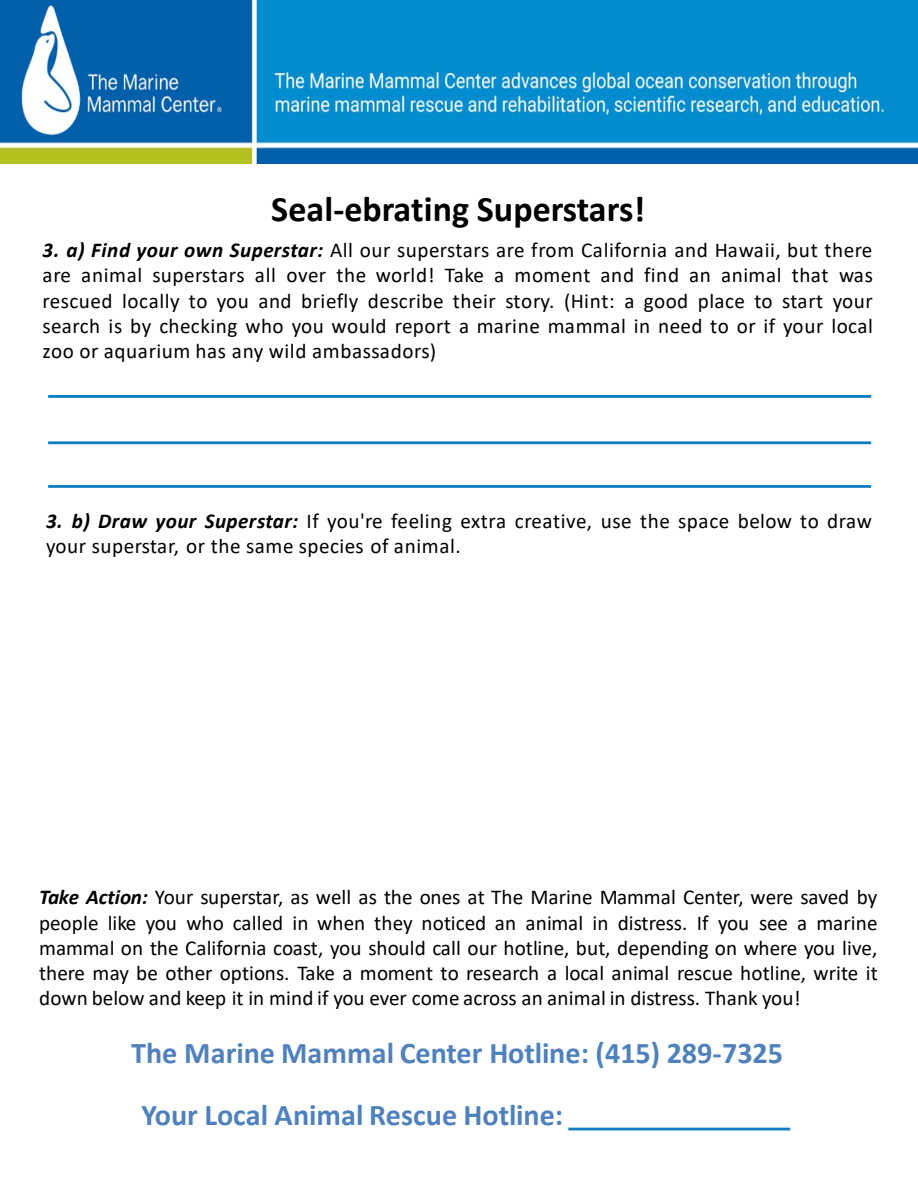
<style>
.page{position:relative;width:918px;height:1188px;background:#fff}
.page>*{position:absolute;margin:0;border:0;box-sizing:border-box;transform-origin:0 0}
.t1{font:700 36px "Calibri";color:#000}
.t2{font:700 30.15px "Calibri";color:#4f81bd}
.t3{font:21.15px/25.2px "Calibri";letter-spacing:.015em;color:#000;text-align:justify}
.s1{font-weight:700;font-style:italic}
</style>
<div class="page">
<img style="left:0;top:0;width:918px;height:164px">
<hr style="left:48px;top:395px;width:823px;height:3px;background:#0d7cc2">
<hr style="left:48px;top:441px;width:823px;height:3px;background:#0d7cc2">
<hr style="left:48px;top:485px;width:823px;height:3px;background:#0d7cc2">
<hr style="left:568px;top:1128px;width:222px;height:2px;background:#0d7cc2">
<p class="t1" style="left:271px;top:183px;width:375px">Seal-ebrating Superstars!</p>
<p class="t3" style="left:43px;top:237px;width:832px"><span class="s1">3. a) Find your own Superstar:</span> All our superstars are from California and Hawaii, but there are animal superstars all over the world! Take a moment and find an animal that was rescued locally to you and briefly describe their story. (Hint: a good place to start your search is by checking who you would report a marine mammal in need to or if your local zoo or aquarium has any wild ambassadors)</p>
<p class="t3" style="left:46px;top:508px;width:828px"><span class="s1">3. b) Draw your Superstar:</span> If you're feeling extra creative, use the space below to draw your superstar, or the same species of animal.</p>
<p class="t3" style="left:39px;top:884px;width:840px"><span class="s1">Take Action:</span> Your superstar, as well as the ones at The Marine Mammal Center, were saved by people like you who called in when they noticed an animal in distress. If you see a marine mammal on the California coast, you should call our hotline, but, depending on where you live, there may be other options. Take a moment to research a local animal rescue hotline, write it down below and keep it in mind if you ever come across an animal in distress. Thank you!</p>
<p class="t2" style="left:131px;top:1032px;width:654px">The Marine Mammal Center Hotline: (415) 289-7325</p>
<p class="t2" style="left:141px;top:1094px;width:423px">Your Local Animal Rescue Hotline:</p>
</div>
